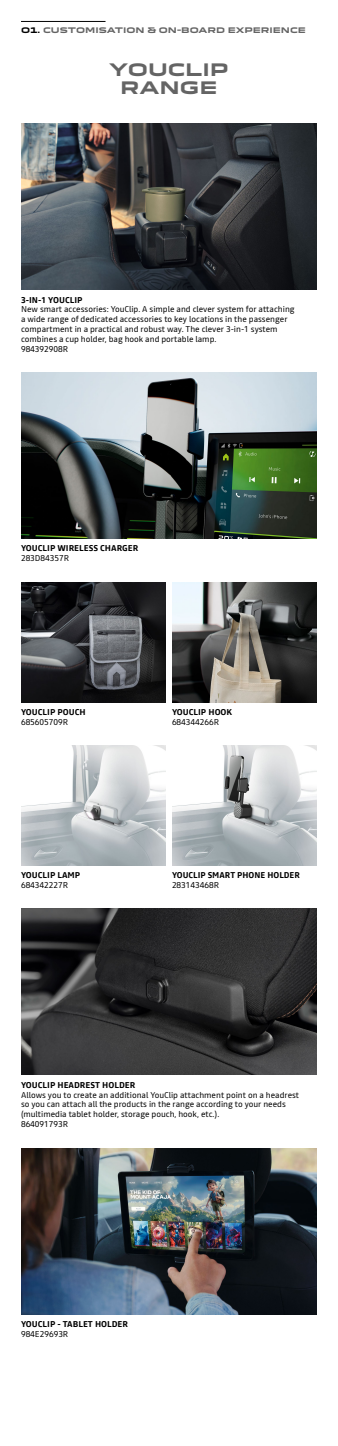
<style>
.page{position:relative;width:338px;height:1446px;background:#fff}
.page>*{position:absolute;margin:0;border:0;box-sizing:border-box;transform-origin:0 0}
.t1{font:700 16.8px/18.3px "Dacia Block Extended";color:#646464;text-align:center}
.t2{font:8.4px/9.9px "Read";color:#000}
.t3{font:700 8.4px "Read";color:#000}
.t4{font:700 7.5px "Dacia Block Extended";color:#646464}
.s1{color:#000}
</style>
<div class="page">
<img style="left:21px;top:373px;width:295px;height:166px">
<img style="left:21px;top:124px;width:295px;height:166px">
<img style="left:21px;top:909px;width:295px;height:166px">
<img style="left:21px;top:1148px;width:295px;height:166px">
<img style="left:172px;top:582px;width:144px;height:120px">
<img style="left:172px;top:745px;width:144px;height:120px">
<img style="left:21px;top:582px;width:145px;height:120px">
<img style="left:21px;top:745px;width:145px;height:120px">
<hr style="left:21px;top:21px;width:84px;height:1px;background:#000">
<p class="t4" style="left:21px;top:26px;width:286px"><span class="s1">O1.</span> CUSTOMISATION &amp; ON-BOARD EXPERIENCE</p>
<h1 class="t1" style="left:109px;top:61px;width:121px">YOUCLIP<br>RANGE</h1>
<p class="t3" style="left:21px;top:294px;width:63px">3-IN-1 YOUCLIP</p>
<p class="t2" style="left:21px;top:304px;width:275px">New smart accessories: YouClip. A simple and clever system for attaching a wide range of dedicated accessories to key locations in the passenger compartment in a practical and robust way. The clever 3-in-1 system combines a cup holder, bag hook and portable lamp.<br>984392908R</p>
<p class="t3" style="left:21px;top:542px;width:119px">YOUCLIP WIRELESS CHARGER</p>
<p class="t2" style="left:21px;top:553px;width:50px">283D84357R</p>
<p class="t3" style="left:21px;top:706px;width:66px">YOUCLIP POUCH</p>
<p class="t2" style="left:21px;top:717px;width:49px">685605709R</p>
<p class="t3" style="left:172px;top:706px;width:62px">YOUCLIP HOOK</p>
<p class="t2" style="left:172px;top:717px;width:49px">684344266R</p>
<p class="t3" style="left:21px;top:869px;width:61px">YOUCLIP LAMP</p>
<p class="t2" style="left:21px;top:880px;width:49px">684342227R</p>
<p class="t3" style="left:172px;top:869px;width:129px">YOUCLIP SMART PHONE HOLDER</p>
<p class="t2" style="left:172px;top:880px;width:49px">283143468R</p>
<p class="t3" style="left:21px;top:1078px;width:116px">YOUCLIP HEADREST HOLDER</p>
<p class="t2" style="left:21px;top:1089px;width:279px">Allows you to create an additional YouClip attachment point on a headrest so you can attach all the products in the range according to your needs (multimedia tablet holder, storage pouch, hook, etc.).<br>864091793R</p>
<p class="t3" style="left:21px;top:1318px;width:108px">YOUCLIP - TABLET HOLDER</p>
<p class="t2" style="left:21px;top:1329px;width:49px">984E29693R</p>
</div>
